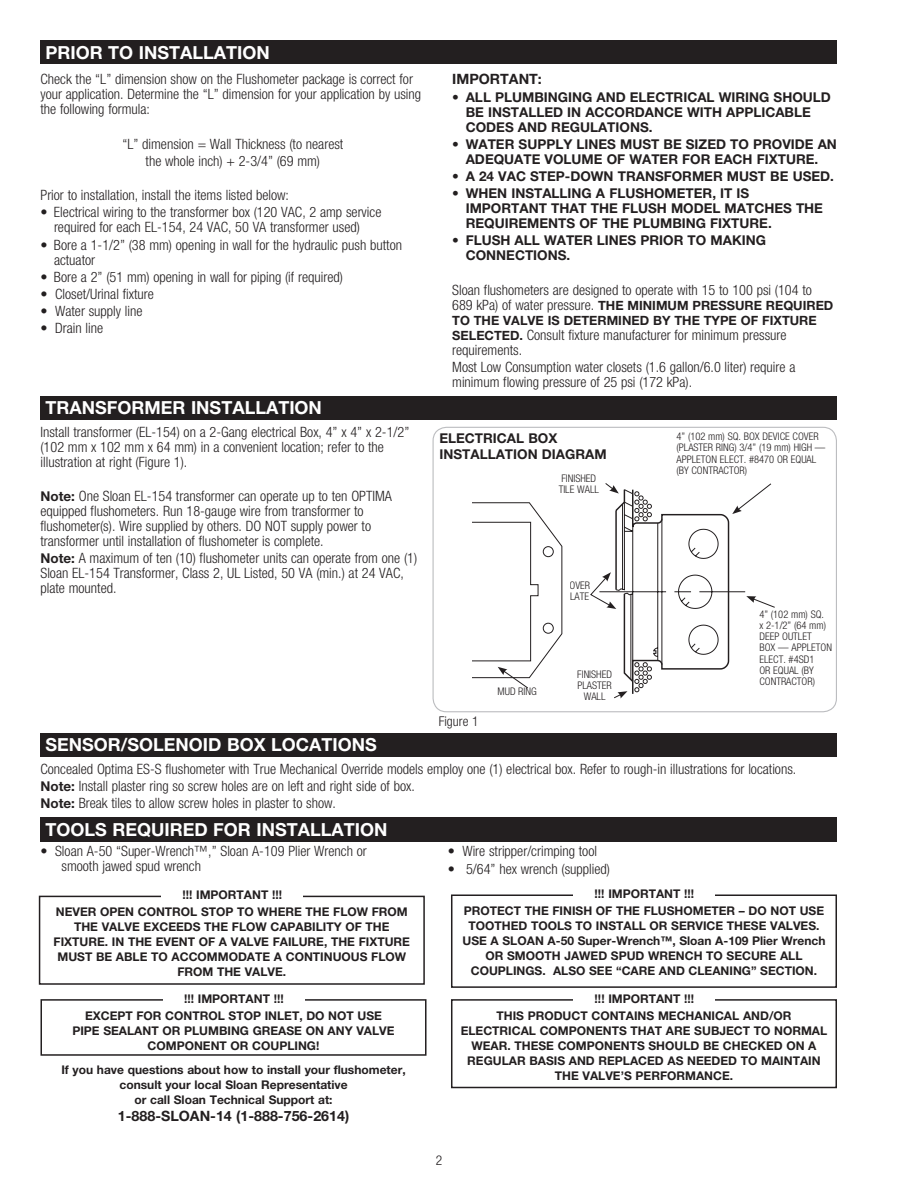
<style>
.page{position:relative;width:918px;height:1188px;background:#fff}
.page>*{position:absolute;margin:0;border:0;box-sizing:border-box;transform-origin:0 0}
.Step___Head{font:700 18px "Helvetica Neue LT Pro";color:#fff}
.Body_Text{font:300 condensed 14.25px/15px "Helvetica Neue LT Std";color:#231f20}
.Note{font:300 condensed 14.25px/15px "Helvetica Neue LT Std";color:#231f20}
.Bullet_Text__Alt_014{font:300 condensed 14.25px/15px "Helvetica Neue LT Std";color:#231f20}
.Body_Text__Bold__Ctr{font:700 14.25px "Helvetica Neue LT Pro";color:#231f20}
.Important{font:700 14.25px "Helvetica Neue LT Pro";color:#231f20}
.Bullet_Text__Alt_014-2{font:700 13.5px/15px "Helvetica Neue LT Pro";color:#231f20}
.Box_Head{font:700 13.5px/16.2px "Helvetica Neue LT Pro";color:#231f20}
.Page_Number{font:300 condensed 13.5px "Helvetica Neue LT Std";color:#231f20}
.Body_Text-2{font:700 12.75px/15px "Helvetica Neue LT Pro";color:#231f20}
.IMPORTANT_Text{font:700 12px/15px "Helvetica Neue LT Pro";color:#231f20;text-align:center}
.Body_Text-3{font:700 12px/15px "Helvetica Neue LT Pro";color:#231f20;text-align:center}
.IMPORTANT_Head{font:700 12px "Helvetica Neue LT Pro";color:#231f20}
.Callout_7__left{font:300 condensed 10.5px/11.2px "Helvetica Neue LT Std";color:#231f20}
.Callout_7__right{font:300 condensed 10.5px/11.2px "Helvetica Neue LT Std";color:#231f20}
.s1{font-family:"Helvetica Neue LT Pro";font-weight:700;font-stretch:normal;font-size:13.5px}
.s2{font-family:"Helvetica Neue LT Std";font-weight:300;font-stretch:condensed;font-size:14.25px}
.s3{font-family:"Helvetica Neue LT Pro";font-weight:700;font-stretch:normal;font-size:12.75px}
</style>
<div class="page">
<div style="left:433px;top:427px;width:404px;height:285px;border:1px solid #bcbdc0;border-radius:13px"></div>
<svg style="left:590px;top:483px;width:185px;height:216px"></svg>
<div style="left:40px;top:40px;width:797px;height:24px;background:#231f20"></div>
<div style="left:40px;top:396px;width:797px;height:24px;background:#231f20"></div>
<div style="left:40px;top:733px;width:797px;height:24px;background:#231f20"></div>
<div style="left:40px;top:817px;width:797px;height:24px;background:#231f20"></div>
<svg style="left:472px;top:502px;width:90px;height:187px"></svg>
<div style="left:39px;top:896px;width:386px;height:89px;border:2px solid #231f20"></div>
<div style="left:162px;top:889px;width:141px;height:14px;background:#fff"></div>
<div style="left:40px;top:999px;width:387px;height:57px;border:2px solid #231f20"></div>
<div style="left:163px;top:993px;width:142px;height:14px;background:#fff"></div>
<div style="left:451px;top:894px;width:386px;height:94px;border:2px solid #231f20"></div>
<div style="left:574px;top:888px;width:141px;height:14px;background:#fff"></div>
<div style="left:451px;top:999px;width:386px;height:89px;border:2px solid #231f20"></div>
<div style="left:574px;top:993px;width:141px;height:14px;background:#fff"></div>
<p class="Step___Head" style="left:46px;top:41px;width:226px">PRIOR TO INSTALLATION</p>
<p class="Body_Text" style="left:40px;top:72px;width:382px">Check the “L” dimension show on the Flushometer package is correct for your application. Determine the “L” dimension for your application by using the following formula:</p>
<p class="Body_Text" style="left:122px;top:136px;width:223px">“L” dimension = Wall Thickness (to nearest</p>
<p class="Body_Text" style="left:146px;top:153px;width:176px">the whole inch) + 2-3/4” (69 mm)</p>
<p class="Body_Text" style="left:40px;top:188px;width:250px">Prior to installation, install the items listed below:</p>
<p class="Bullet_Text__Alt_014" style="left:40px;top:205px;width:342px;text-align:center">• Electrical wiring to the transformer box (120 VAC, 2 amp service required for each EL-154, 24 VAC, 50 VA transformer used)</p>
<p class="Bullet_Text__Alt_014" style="left:54px;top:237px;width:350px;text-indent:-14px">• Bore a 1-1/2” (38 mm) opening in wall for the hydraulic push button actuator</p>
<p class="Bullet_Text__Alt_014" style="left:40px;top:269px;width:304px">• Bore a 2” (51 mm) opening in wall for piping (if required)</p>
<p class="Bullet_Text__Alt_014" style="left:40px;top:286px;width:115px">• Closet/Urinal fixture</p>
<p class="Bullet_Text__Alt_014" style="left:40px;top:303px;width:104px">• Water supply line</p>
<p class="Bullet_Text__Alt_014" style="left:40px;top:321px;width:64px">• Drain line</p>
<p class="Step___Head" style="left:46px;top:397px;width:278px">TRANSFORMER INSTALLATION</p>
<p class="Body_Text" style="left:40px;top:424px;width:370px">Install transformer (EL-154) on a 2-Gang electrical Box, 4” x 4” x 2-1/2” (102 mm x 102 mm x 64 mm) in a convenient location; refer to the illustration at right (Figure 1).</p>
<p class="Note" style="left:40px;top:489px;width:353px"><span class="s1">Note:</span> One Sloan EL-154 transformer can operate up to ten OPTIMA equipped flushometers. Run 18-gauge wire from transformer to flushometer(s). Wire supplied by others. DO NOT supply power to transformer until installation of flushometer is complete.</p>
<p class="Note" style="left:40px;top:551px;width:378px"><span class="s1">Note:</span> A maximum of ten (10) flushometer units can operate from one (1)<br>Sloan EL-154 Transformer, Class 2, UL Listed, 50 VA (min.) at 24 VAC, plate mounted.</p>
<p class="Step___Head" style="left:46px;top:734px;width:333px">SENSOR/SOLENOID BOX LOCATIONS</p>
<p class="Important" style="left:452px;top:71px;width:91px">IMPORTANT:</p>
<p class="Bullet_Text__Alt_014-2" style="left:466px;top:89px;width:367px;text-indent:-14px">• ALL PLUMBINGING AND ELECTRICAL WIRING SHOULD<br>BE INSTALLED IN ACCORDANCE WITH APPLICABLE<br>CODES AND REGULATIONS.</p>
<p class="Bullet_Text__Alt_014-2" style="left:452px;top:136px;width:386px;text-align:center">• WATER SUPPLY LINES MUST BE SIZED TO PROVIDE AN<br>ADEQUATE VOLUME OF WATER FOR EACH FIXTURE.</p>
<p class="Bullet_Text__Alt_014-2" style="left:452px;top:168px;width:383px">• A 24 VAC STEP-DOWN TRANSFORMER MUST BE USED.</p>
<p class="Bullet_Text__Alt_014-2" style="left:466px;top:185px;width:359px;text-indent:-14px">• WHEN INSTALLING A FLUSHOMETER, IT IS<br>IMPORTANT THAT THE FLUSH MODEL MATCHES THE<br>REQUIREMENTS OF THE PLUMBING FIXTURE.</p>
<p class="Bullet_Text__Alt_014-2" style="left:466px;top:233px;width:302px;text-indent:-14px">• FLUSH ALL WATER LINES PRIOR TO MAKING<br>CONNECTIONS.</p>
<p class="Body_Text" style="left:452px;top:282px;width:361px">Sloan flushometers are designed to operate with 15 to 100 psi (104 to</p>
<p class="Body_Text-2" style="left:452px;top:297px;width:383px"><span class="s2">689 kPa) of water pressure.</span> THE MINIMUM PRESSURE REQUIRED<br>TO THE VALVE IS DETERMINED BY THE TYPE OF FIXTURE</p>
<p class="Body_Text" style="left:452px;top:327px;width:336px"><span class="s3">SELECTED.</span> Consult fixture manufacturer for minimum pressure requirements.</p>
<p class="Body_Text" style="left:452px;top:359px;width:345px">Most Low Consumption water closets (1.6 gallon/6.0 liter) require a minimum flowing pressure of 25 psi (172 kPa).</p>
<p class="Box_Head" style="left:439px;top:430px;width:169px">ELECTRICAL BOX<br>INSTALLATION DIAGRAM</p>
<p class="Callout_7__right" style="left:559px;top:472px;width:42px">FINISHED<br>TILE WALL</p>
<p class="Page_Number" style="left:439px;top:713px;width:41px">Figure 1</p>
<p class="Callout_7__right" style="left:498px;top:686px;width:41px">MUD RING</p>
<p class="Callout_7__right" style="left:564px;top:580px;width:28px">COVER<br>PLATE</p>
<p class="Callout_7__right" style="left:577px;top:669px;width:36px;text-align:center">FINISHED<br>PLASTER<br>WALL</p>
<p class="Callout_7__left" style="left:677px;top:431px;width:150px">4” (102 mm) SQ. BOX DEVICE COVER (PLASTER RING) 3/4” (19 mm) HIGH —<br>APPLETON ELECT. #8470 OR EQUAL (BY CONTRACTOR)</p>
<p class="Callout_7__left" style="left:759px;top:608px;width:74px">4” (102 mm) SQ.<br>x 2-1/2” (64 mm)<br>DEEP OUTLET<br>BOX — APPLETON<br>ELECT. #4SD1<br>OR EQUAL (BY<br>CONTRACTOR)</p>
<p class="Body_Text" style="left:40px;top:761px;width:757px">Concealed Optima ES-S flushometer with True Mechanical Override models employ one (1) electrical box. Refer to rough-in illustrations for locations.</p>
<p class="Note" style="left:40px;top:778px;width:376px"><span class="s1">Note:</span> Install plaster ring so screw holes are on left and right side of box.</p>
<p class="Note" style="left:40px;top:795px;width:297px"><span class="s1">Note:</span> Break tiles to allow screw holes in plaster to show.</p>
<p class="Step___Head" style="left:45px;top:818px;width:343px">TOOLS REQUIRED FOR INSTALLATION</p>
<p class="Bullet_Text__Alt_014" style="left:62px;top:844px;width:307px;text-indent:-21px">• Sloan A-50 “Super-Wrench™,” Sloan A-109 Plier Wrench or smooth jawed spud wrench</p>
<p class="Bullet_Text__Alt_014" style="left:448px;top:844px;width:151px">• Wire stripper/crimping tool</p>
<p class="Bullet_Text__Alt_014" style="left:448px;top:861px;width:164px">• 5/64” hex wrench (supplied)</p>
<p class="IMPORTANT_Head" style="left:182px;top:888px;width:101px">!!! IMPORTANT !!!</p>
<p class="IMPORTANT_Head" style="left:595px;top:887px;width:101px">!!! IMPORTANT !!!</p>
<p class="IMPORTANT_Text" style="left:54px;top:904px;width:358px">NEVER OPEN CONTROL STOP TO WHERE THE FLOW FROM THE VALVE EXCEEDS THE FLOW CAPABILITY OF THE FIXTURE. IN THE EVENT OF A VALVE FAILURE, THE FIXTURE MUST BE ABLE TO ACCOMMODATE A CONTINUOUS FLOW FROM THE VALVE.</p>
<p class="IMPORTANT_Text" style="left:463px;top:903px;width:364px">PROTECT THE FINISH OF THE FLUSHOMETER – DO NOT USE TOOTHED TOOLS TO INSTALL OR SERVICE THESE VALVES.<br>USE A SLOAN A-50 Super-Wrench™, Sloan A-109 Plier Wrench OR SMOOTH JAWED SPUD WRENCH TO SECURE ALL COUPLINGS. ALSO SEE “CARE AND CLEANING” SECTION.</p>
<p class="IMPORTANT_Head" style="left:184px;top:991px;width:101px">!!! IMPORTANT !!!</p>
<p class="IMPORTANT_Head" style="left:595px;top:991px;width:101px">!!! IMPORTANT !!!</p>
<p class="Body_Text-3" style="left:72px;top:1008px;width:324px">EXCEPT FOR CONTROL STOP INLET, DO NOT USE<br>PIPE SEALANT OR PLUMBING GREASE ON ANY VALVE<br>COMPONENT OR COUPLING!</p>
<p class="IMPORTANT_Text" style="left:61px;top:1062px;width:346px">If you have questions about how to install your flushometer, consult your local Sloan Representative<br>or call Sloan Technical Support at:</p>
<p class="Body_Text__Bold__Ctr" style="left:118px;top:1108px;width:233px">1-888-SLOAN-14 (1-888-756-2614)</p>
<p class="IMPORTANT_Text" style="left:461px;top:1008px;width:368px">THIS PRODUCT CONTAINS MECHANICAL AND/OR ELECTRICAL COMPONENTS THAT ARE SUBJECT TO NORMAL WEAR. THESE COMPONENTS SHOULD BE CHECKED ON A REGULAR BASIS AND REPLACED AS NEEDED TO MAINTAIN THE VALVE’S PERFORMANCE.</p>
<p class="Page_Number" style="left:436px;top:1152px;width:8px">2</p>
</div>
